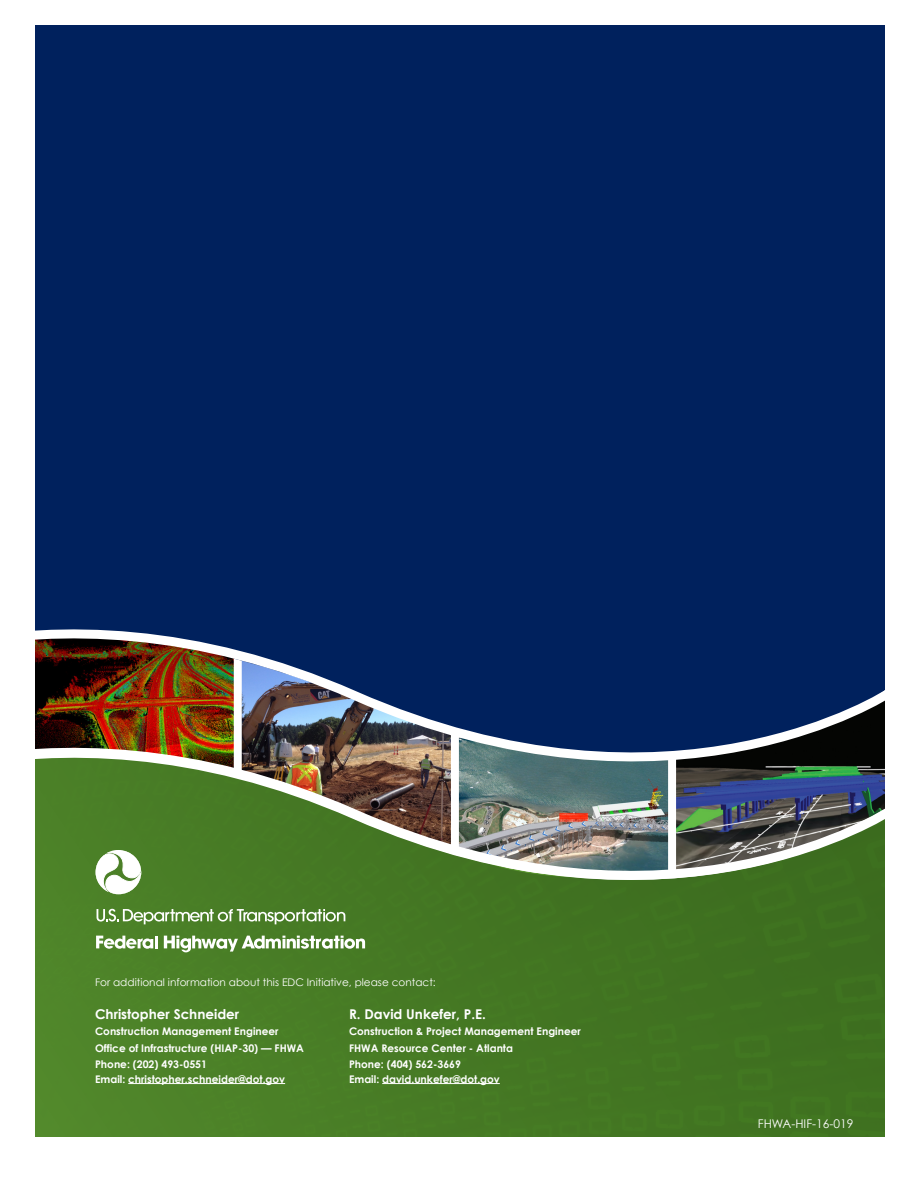
<style>
.page{position:relative;width:918px;height:1188px;background:#fff}
.page>*{position:absolute;margin:0;border:0;box-sizing:border-box;transform-origin:0 0}
.Footer_Blue_Bar{font:700 13.5px "Century Gothic";color:#fff}
.t1{font:12px "Century Gothic";color:#fff}
.Footer_Blue_Bar-2{font:700 10.5px "Century Gothic";color:#fff}
.Footer_Blue_Bar-3{font:10.5px "Century Gothic";color:#fff}
</style>
<div class="page">
<svg style="left:35px;top:966px;width:850px;height:171px;background:#467a24"></svg>
<div style="left:35px;top:25px;width:850px;height:530px;background:#00215d"></div>
<svg style="left:35px;top:555px;width:850px;height:119px;background:#0b275c"></svg>
<img style="left:35px;top:674px;width:850px;height:292px">
<svg style="left:97px;top:909px;width:248px;height:15px"></svg>
<svg style="left:96px;top:936px;width:62px;height:13px"></svg>
<svg style="left:164px;top:936px;width:201px;height:16px"></svg>
<svg style="left:96px;top:850px;width:45px;height:44px"></svg>
<hr style="left:128px;top:1083px;width:157px;height:1px;background:#fff">
<hr style="left:382px;top:1083px;width:118px;height:1px;background:#fff">
<p class="Footer_Blue_Bar-3" style="left:95px;top:976px;width:342px">For additional information about this EDC Initiative, please contact:</p>
<p class="Footer_Blue_Bar" style="left:95px;top:1005px;width:146px">Christopher Schneider</p>
<p class="Footer_Blue_Bar-2" style="left:95px;top:1025px;width:185px">Construction Management Engineer</p>
<p class="Footer_Blue_Bar-2" style="left:95px;top:1041px;width:210px">Office of Infrastructure (HIAP-30) — FHWA</p>
<p class="Footer_Blue_Bar-2" style="left:95px;top:1058px;width:113px">Phone: (202) 493-0551</p>
<p class="Footer_Blue_Bar-2" style="left:95px;top:1072px;width:192px">Email: christopher.schneider@dot.gov</p>
<p class="Footer_Blue_Bar" style="left:349px;top:1005px;width:138px">R. David Unkefer, P.E.</p>
<p class="Footer_Blue_Bar-2" style="left:349px;top:1025px;width:233px">Construction &amp; Project Management Engineer</p>
<p class="Footer_Blue_Bar-2" style="left:349px;top:1041px;width:166px">FHWA Resource Center - Atlanta</p>
<p class="Footer_Blue_Bar-2" style="left:349px;top:1058px;width:113px">Phone: (404) 562-3669</p>
<p class="Footer_Blue_Bar-2" style="left:349px;top:1072px;width:152px">Email: david.unkefer@dot.gov</p>
<p class="t1" style="left:758px;top:1116px;width:97px">FHWA-HIF-16-019</p>
</div>
